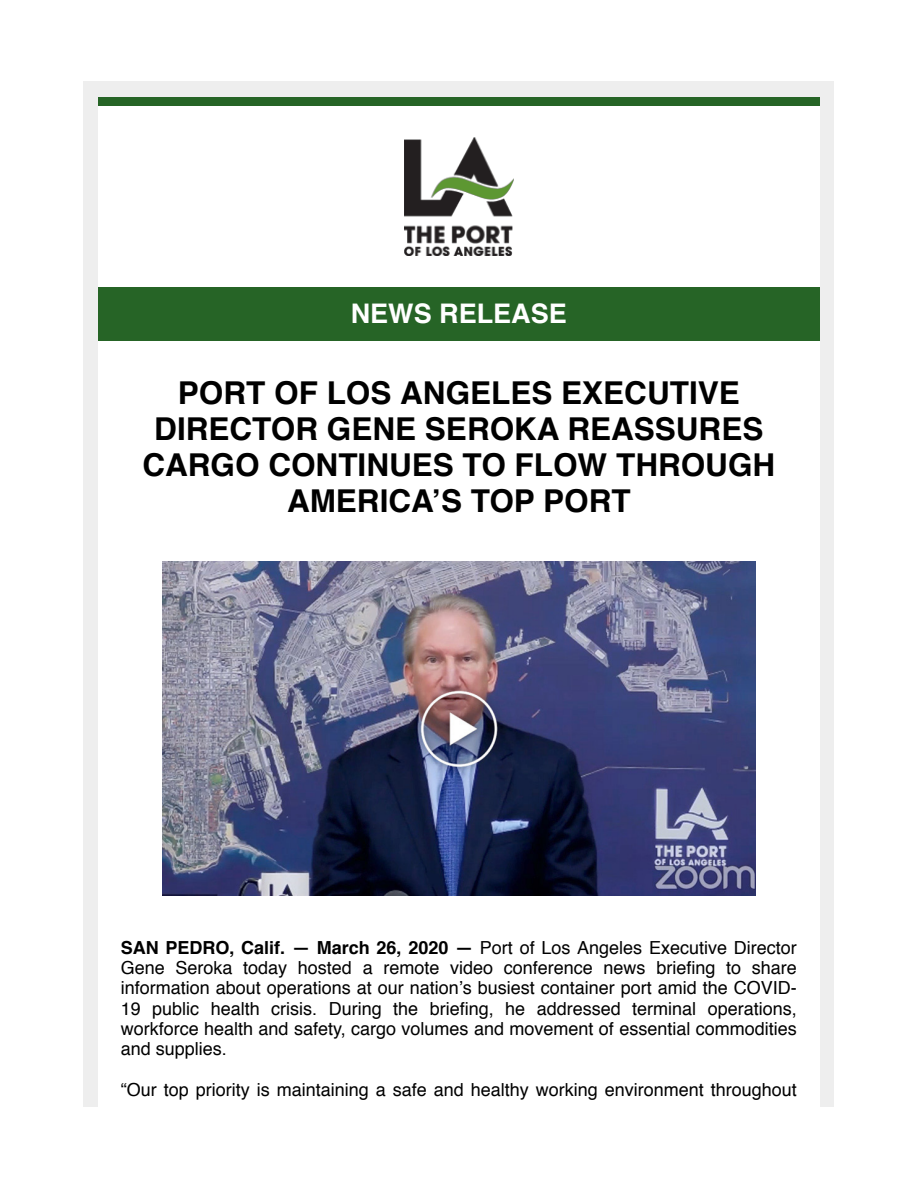
<style>
.page{position:relative;width:918px;height:1188px;background:#fff}
.page>*{position:absolute;margin:0;border:0;box-sizing:border-box;transform-origin:0 0}
.t1{font:700 31.5px/36px "Helvetica";color:#000;text-align:center}
.t2{font:700 27px "Helvetica";color:#fff}
.t3{font:18px/20.2px "Helvetica";color:#000;text-align:justify}
.s1{font-weight:700}
</style>
<div class="page">
<div style="left:84px;top:587px;width:750px;height:520px;background:#eee"></div>
<div style="left:98px;top:587px;width:721px;height:520px;background:#fff"></div>
<div style="left:84px;top:81px;width:750px;height:504px;background:#eee"></div>
<div style="left:98px;top:97px;width:721px;height:488px;background:#fff"></div>
<div style="left:98px;top:97px;width:721px;height:9px;background:#266426"></div>
<div style="left:98px;top:287px;width:721px;height:54px;background:#266426"></div>
<img style="left:404px;top:137px;width:109px;height:119px">
<img style="left:162px;top:562px;width:594px;height:334px">
<p class="t2" style="left:351px;top:292px;width:218px">NEWS RELEASE</p>
<p class="t1" style="left:142px;top:375px;width:634px">PORT OF LOS ANGELES EXECUTIVE<br>DIRECTOR GENE SEROKA REASSURES<br>CARGO CONTINUES TO FLOW THROUGH<br>AMERICA’S TOP PORT</p>
<p class="t3" style="left:121px;top:938px;width:678px"><span class="s1">SAN PEDRO, Calif. — March 26, 2020 —</span> Port of Los Angeles Executive Director Gene Seroka today hosted a remote video conference news briefing to share information about operations at our nation’s busiest container port amid the COVID-19 public health crisis. During the briefing, he addressed terminal operations, workforce health and safety, cargo volumes and movement of essential commodities and supplies.</p>
<p class="t3" style="left:121px;top:1080px;width:678px">“Our top priority is maintaining a safe and healthy working environment throughout</p>
</div>
